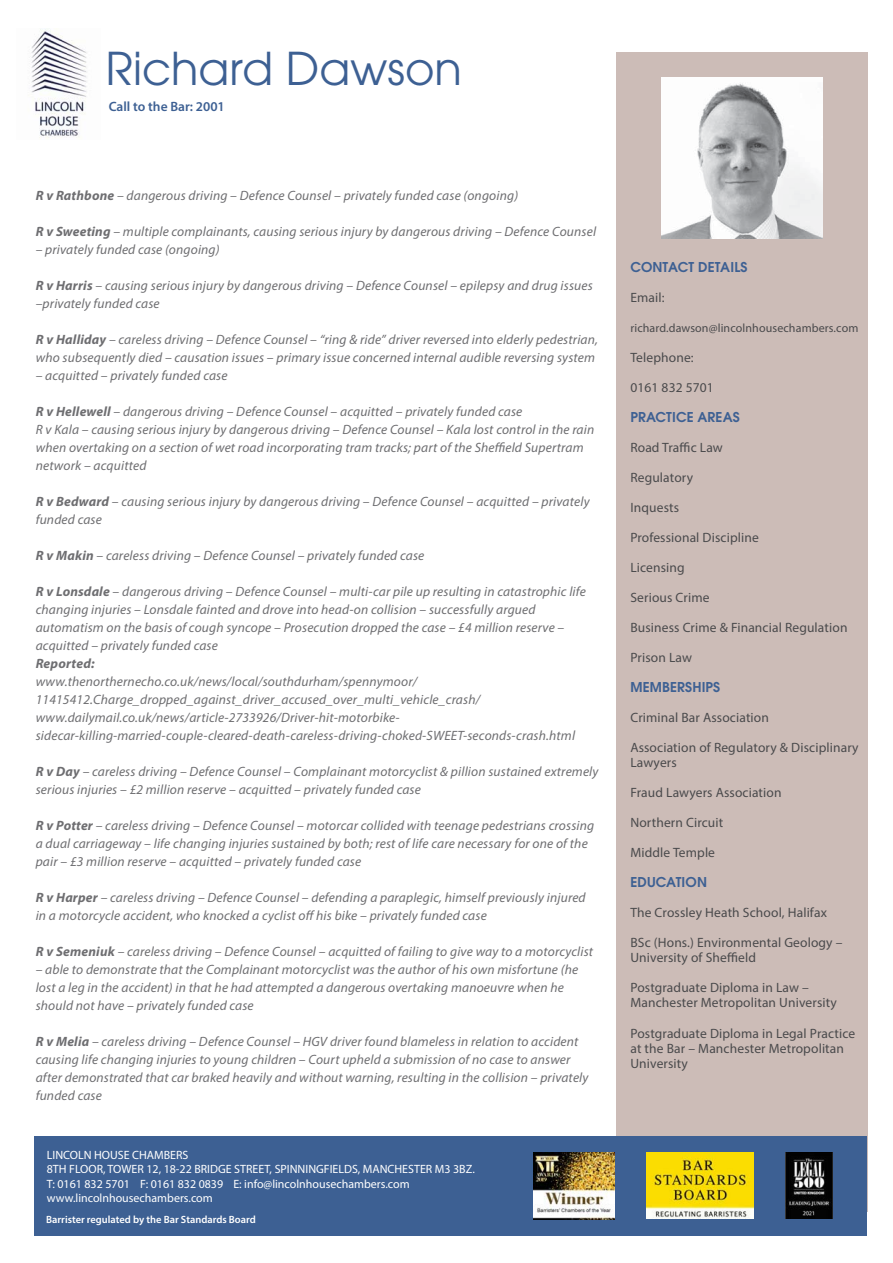
<style>
.page{position:relative;width:893px;height:1263px;background:#fff}
.page>*{position:absolute;margin:0;border:0;box-sizing:border-box;transform-origin:0 0}
.t1{font:45px "Avant Garde";color:#3d6093}
.t2{font:italic 13.5px/18px "Myriad Pro";letter-spacing:.01em;color:#6e6e71}
.t3{font:13.5px/15px "Myriad Pro";letter-spacing:.01em;color:#4a4a4c}
.t4{font:600 13.5px "Avant Garde";letter-spacing:.01em;color:#3d6093}
.t5{font:600 13.5px "Myriad Pro";color:#3d6093}
.t6{font:12px/14.4px "Myriad Pro";color:#fff}
.t7{font:12px "Myriad Pro";letter-spacing:.01em;color:#4a4a4c}
.t8{font:600 10.5px "Myriad Pro";color:#fff}
.s1{font-weight:700}
</style>
<div class="page">
<img style="left:31px;top:29px;width:56px;height:109px">
<div style="left:616px;top:53px;width:251px;height:1159px;background:#ccbcb7"></div>
<div style="left:34px;top:1136px;width:833px;height:100px;background:#3d6093"></div>
<img style="left:661px;top:77px;width:162px;height:161px">
<img style="left:647px;top:1152px;width:107px;height:67px">
<img style="left:533px;top:1152px;width:82px;height:68px">
<img style="left:786px;top:1152px;width:46px;height:67px">
<p class="t1" style="left:106px;top:43px;width:358px">Richard Dawson</p>
<p class="t5" style="left:109px;top:101px;width:118px">Call to the Bar: 2001</p>
<p class="t2" style="left:36px;top:187px;width:484px"><span class="s1">R v Rathbone</span> – dangerous driving – Defence Counsel – privately funded case (ongoing)</p>
<p class="t2" style="left:36px;top:223px;width:562px"><span class="s1">R v Sweeting</span> – multiple complainants, causing serious injury by dangerous driving – Defence Counsel</p>
<p class="t2" style="left:36px;top:241px;width:185px">– privately funded case (ongoing)</p>
<p class="t2" style="left:36px;top:277px;width:559px"><span class="s1">R v Harris</span> – causing serious injury by dangerous driving – Defence Counsel – epilepsy and drug issues –privately funded case</p>
<p class="t2" style="left:36px;top:331px;width:564px"><span class="s1">R v Halliday</span> – careless driving – Defence Counsel – “ring &amp; ride” driver reversed into elderly pedestrian, who subsequently died – causation issues – primary issue concerned internal audible reversing system</p>
<p class="t2" style="left:36px;top:367px;width:193px">– acquitted – privately funded case</p>
<p class="t2" style="left:36px;top:403px;width:560px"><span class="s1">R v Hellewell</span> – dangerous driving – Defence Counsel – acquitted – privately funded case<br>R v Kala – causing serious injury by dangerous driving – Defence Counsel – Kala lost control in the rain when overtaking on a section of wet road incorporating tram tracks; part of the Sheffield Supertram network – acquitted</p>
<p class="t2" style="left:36px;top:493px;width:555px"><span class="s1">R v Bedward</span> – causing serious injury by dangerous driving – Defence Counsel – acquitted – privately funded case</p>
<p class="t2" style="left:36px;top:547px;width:390px"><span class="s1">R v Makin</span> – careless driving – Defence Counsel – privately funded case</p>
<p class="t2" style="left:36px;top:583px;width:552px"><span class="s1">R v Lonsdale</span> – dangerous driving – Defence Counsel – multi-car pile up resulting in catastrophic life changing injuries – Lonsdale fainted and drove into head-on collision – successfully argued automatism on the basis of cough syncope – Prosecution dropped the case – £4 million reserve – acquitted – privately funded case<br><span class="s1">Reported:<br></span>www.thenorthernecho.co.uk/news/local/southdurham/spennymoor/ 11415412.Charge_dropped_against_driver_accused_over_multi_vehicle_crash/ www.dailymail.co.uk/news/article-2733926/Driver-hit-motorbike&shy;sidecar-killing-married-couple-cleared-death-careless-driving-choked-SWEET-seconds-crash.html</p>
<p class="t2" style="left:36px;top:763px;width:564px"><span class="s1">R v Day</span> – careless driving – Defence Counsel – Complainant motorcyclist &amp; pillion sustained extremely serious injuries – £2 million reserve – acquitted – privately funded case</p>
<p class="t2" style="left:36px;top:817px;width:560px"><span class="s1">R v Potter</span> – careless driving – Defence Counsel – motorcar collided with teenage pedestrians crossing a dual carriageway – life changing injuries sustained by both; rest of life care necessary for one of the pair – £3 million reserve – acquitted – privately funded case</p>
<p class="t2" style="left:36px;top:889px;width:551px"><span class="s1">R v Harper</span> – careless driving – Defence Counsel – defending a paraplegic, himself previously injured in a motorcycle accident, who knocked a cyclist off his bike – privately funded case</p>
<p class="t2" style="left:36px;top:943px;width:559px"><span class="s1">R v Semeniuk</span> – careless driving – Defence Counsel – acquitted of failing to give way to a motorcyclist</p>
<p class="t2" style="left:36px;top:961px;width:544px">– able to demonstrate that the Complainant motorcyclist was the author of his own misfortune (he lost a leg in the accident) in that he had attempted a dangerous overtaking manoeuvre when he should not have – privately funded case</p>
<p class="t2" style="left:36px;top:1033px;width:554px"><span class="s1">R v Melia</span> – careless driving – Defence Counsel – HGV driver found blameless in relation to accident causing life changing injuries to young children – Court upheld a submission of no case to answer after demonstrated that car braked heavily and without warning, resulting in the collision – privately funded case</p>
<p class="t6" style="left:47px;top:1148px;width:429px">LINCOLN HOUSE CHAMBERS<br>8TH FLOOR, TOWER 12, 18-22 BRIDGE STREET, SPINNINGFIELDS, MANCHESTER M3 3BZ.<br>T: 0161 832 5701 F: 0161 832 0839 E: info@lincolnhousechambers.com www.lincolnhousechambers.com</p>
<p class="t8" style="left:46px;top:1215px;width:211px">Barrister regulated by the Bar Standards Board</p>
<p class="t4" style="left:630px;top:262px;width:119px">CONTACT DETAILS</p>
<p class="t3" style="left:630px;top:291px;width:36px">Email:</p>
<p class="t7" style="left:630px;top:324px;width:230px">richard.dawson@lincolnhousechambers.com</p>
<p class="t3" style="left:630px;top:351px;width:65px">Telephone:</p>
<p class="t3" style="left:630px;top:381px;width:85px">0161 832 5701</p>
<p class="t4" style="left:630px;top:412px;width:111px">PRACTICE AREAS</p>
<p class="t3" style="left:630px;top:441px;width:94px">Road Traffic Law</p>
<p class="t3" style="left:630px;top:471px;width:64px">Regulatory</p>
<p class="t3" style="left:630px;top:501px;width:50px">Inquests</p>
<p class="t3" style="left:630px;top:531px;width:130px">Professional Discipline</p>
<p class="t3" style="left:630px;top:561px;width:56px">Licensing</p>
<p class="t3" style="left:630px;top:591px;width:81px">Serious Crime</p>
<p class="t3" style="left:630px;top:621px;width:219px">Business Crime &amp; Financial Regulation</p>
<p class="t3" style="left:630px;top:651px;width:63px">Prison Law</p>
<p class="t4" style="left:630px;top:682px;width:91px">MEMBERSHIPS</p>
<p class="t3" style="left:630px;top:711px;width:140px">Criminal Bar Association</p>
<p class="t3" style="left:630px;top:741px;width:230px">Association of Regulatory &amp; Disciplinary<br>Lawyers</p>
<p class="t3" style="left:630px;top:786px;width:153px">Fraud Lawyers Association</p>
<p class="t3" style="left:630px;top:816px;width:94px">Northern Circuit</p>
<p class="t3" style="left:630px;top:846px;width:86px">Middle Temple</p>
<p class="t4" style="left:630px;top:877px;width:78px">EDUCATION</p>
<p class="t3" style="left:630px;top:906px;width:198px">The Crossley Heath School, Halifax</p>
<p class="t3" style="left:630px;top:936px;width:214px">BSc (Hons.) Environmental Geology –<br>University of Sheffield</p>
<p class="t3" style="left:630px;top:981px;width:208px">Postgraduate Diploma in Law –<br>Manchester Metropolitan University</p>
<p class="t3" style="left:630px;top:1026px;width:226px">Postgraduate Diploma in Legal Practice at the Bar – Manchester Metropolitan<br>University</p>
</div>
